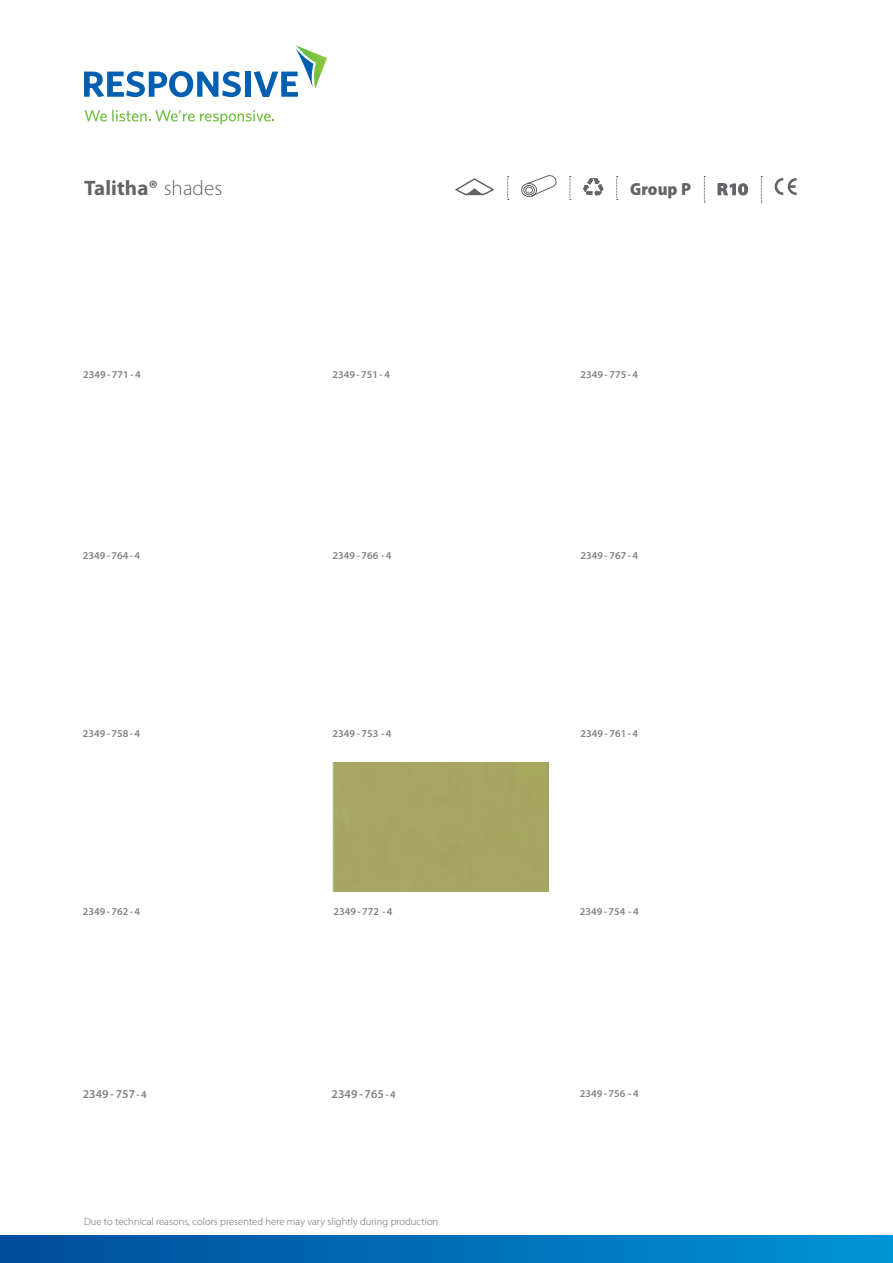
<style>
.page{position:relative;width:893px;height:1263px;background:#fff}
.page>*{position:absolute;margin:0;border:0;box-sizing:border-box;transform-origin:0 0}
.t1{font:700 21px "Myriad Pro";letter-spacing:.005em;color:#636467}
.t2{font:900 semi-condensed 17.55px "Myriad Pro";letter-spacing:.005em;color:#636467}
.t3{font:600 12px "Myriad Pro";letter-spacing:.005em;color:#808285}
.t4{font:600 10.5px "Myriad Pro";letter-spacing:.005em;color:#808285}
.t5{font:300 10.5px "Myriad Pro";letter-spacing:.005em;color:#636467}
.s1{font-weight:300}
.s2{font-size:10.5px}
</style>
<div class="page">
<div style="left:0;top:1236px;width:893px;height:27px;background:linear-gradient(to right,#004b9a,#0093d6)"></div>
<svg style="left:84px;top:71px;width:157px;height:26px"></svg>
<div style="left:245px;top:72px;width:6px;height:25px;background:#0060af"></div>
<svg style="left:254px;top:46px;width:73px;height:51px"></svg>
<svg style="left:85px;top:110px;width:189px;height:14px"></svg>
<svg style="left:455px;top:178px;width:39px;height:18px"></svg>
<svg style="left:507px;top:176px;width:2px;height:24px"></svg>
<svg style="left:570px;top:176px;width:1px;height:24px"></svg>
<svg style="left:616px;top:176px;width:2px;height:24px"></svg>
<svg style="left:583px;top:178px;width:21px;height:18px"></svg>
<svg style="left:521px;top:175px;width:36px;height:22px"></svg>
<svg style="left:775px;top:178px;width:21px;height:17px"></svg>
<svg style="left:717px;top:183px;width:31px;height:13px"></svg>
<svg style="left:704px;top:176px;width:1px;height:27px"></svg>
<svg style="left:761px;top:176px;width:1px;height:27px"></svg>
<div style="left:333px;top:762px;width:215px;height:130px;background:#a7a662"></div>
<h1 class="t1" style="left:84px;top:176px;width:140px">Talitha® <span class="s1">shades</span></h1>
<h2 class="t2" style="left:630px;top:179px;width:62px">Group P</h2>
<p class="t4" style="left:83px;top:367px;width:59px">2349 - 771 - 4</p>
<p class="t4" style="left:332px;top:367px;width:59px">2349 - 751 - 4</p>
<p class="t4" style="left:580px;top:367px;width:59px">2349 - 775 - 4</p>
<p class="t4" style="left:83px;top:549px;width:59px">2349 - 764 - 4</p>
<p class="t4" style="left:333px;top:549px;width:60px">2349 - 766 - 4</p>
<p class="t4" style="left:580px;top:549px;width:59px">2349 - 767 - 4</p>
<p class="t4" style="left:83px;top:727px;width:59px">2349 - 758 - 4</p>
<p class="t4" style="left:333px;top:727px;width:60px">2349 - 753 - 4</p>
<p class="t4" style="left:580px;top:727px;width:59px">2349 - 761 - 4</p>
<p class="t4" style="left:83px;top:904px;width:59px">2349 - 762 - 4</p>
<p class="t4" style="left:333px;top:904px;width:60px">2349 - 772 - 4</p>
<p class="t4" style="left:580px;top:904px;width:60px">2349 - 754 - 4</p>
<p class="t3" style="left:83px;top:1086px;width:66px">2349 - 757<span class="s2">- 4</span></p>
<p class="t3" style="left:332px;top:1086px;width:66px">2349 - 765<span class="s2">- 4</span></p>
<p class="t4" style="left:580px;top:1087px;width:60px">2349 - 756 - 4</p>
<p class="t5" style="left:84px;top:1216px;width:356px">Due to technical reasons, colors presented here may vary slightly during production</p>
</div>
